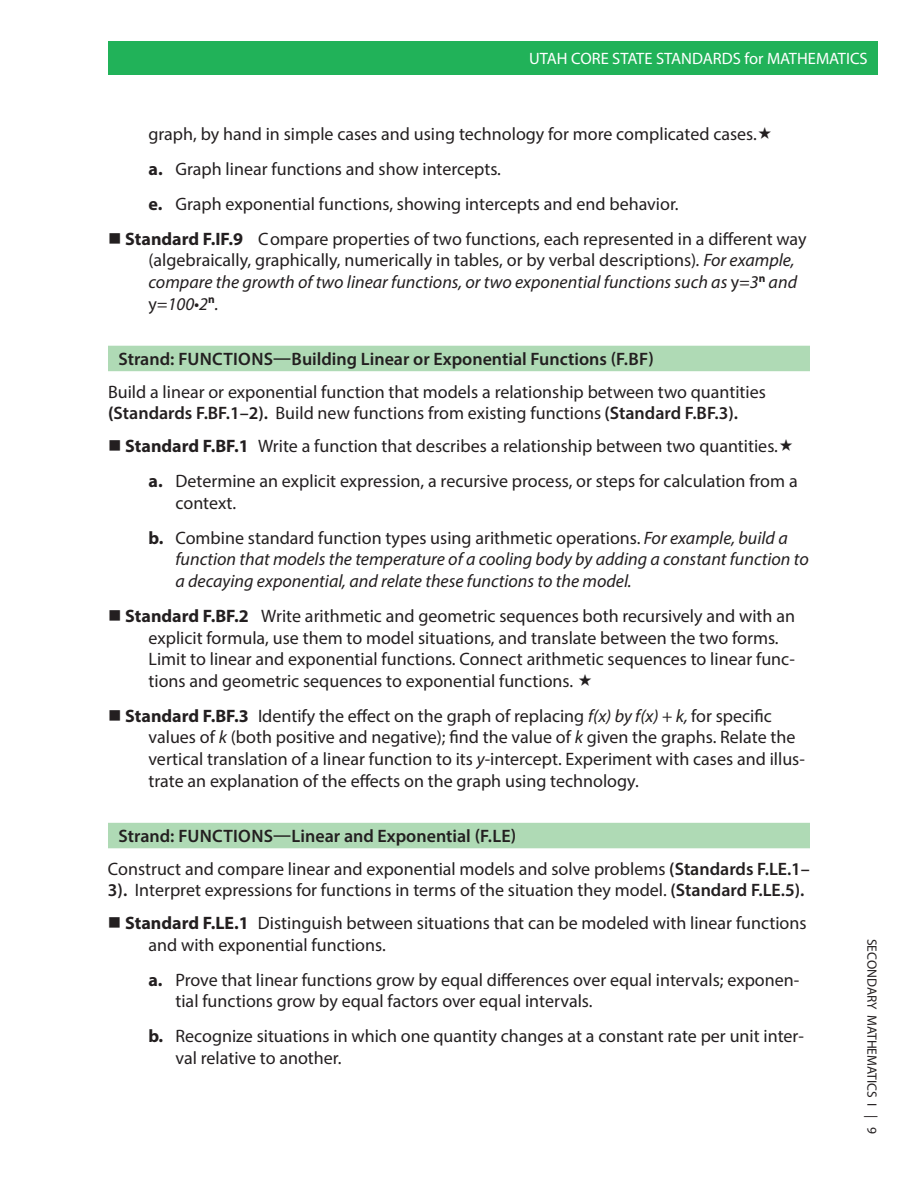
<style>
.page{position:relative;width:918px;height:1188px;background:#fff}
.page>*{position:absolute;margin:0;border:0;box-sizing:border-box;transform-origin:0 0}
.t1{font:18px/21.6px "Myriad Pro";color:#231f20}
.t2{font:italic 18px/21.6px "Myriad Pro";color:#231f20}
.t3{font:600 18px "Myriad Pro";color:#231f20}
.t4{font:16.5px "Myriad Pro";color:#fff}
.t5{font:13.5px "Myriad Pro";color:#231f20}
.s1{font-weight:700}
.s2{font-style:normal}
.s3{font-weight:600}
.s4{font-style:italic}
</style>
<div class="page">
<div style="left:108px;top:41px;width:770px;height:34px;background:#21b259"></div>
<div style="left:108px;top:346px;width:702px;height:25px;background:#afdab5"></div>
<div style="left:108px;top:823px;width:702px;height:25px;background:#afdab5"></div>
<p class="t4" style="left:529px;top:48px;width:340px">UTAH CORE STATE STANDARDS for MATHEMATICS</p>
<p class="t1" style="left:148px;top:122px;width:610px">graph, by hand in simple cases and using technology for more complicated cases.</p>
<p class="t1" style="left:148px;top:157px;width:354px"><span class="s1">a.</span> Graph linear functions and show intercepts.</p>
<p class="t1" style="left:148px;top:193px;width:532px"><span class="s1">e.</span> Graph exponential functions, showing intercepts and end behavior.</p>
<p class="t1" style="left:125px;top:228px;width:683px"><span class="s1">Standard F.IF.9</span> Compare properties of two functions, each represented in a different way</p>
<p class="t2" style="left:149px;top:249px;width:650px"><span class="s2">(algebraically, graphically, numerically in tables, or by verbal descriptions)</span>. For example, compare the growth of two linear functions, or two exponential functions such as <span class="s2">y</span>=3<sup>n</sup> and <span class="s2">y</span>=100•2<sup>n</sup>.</p>
<p class="t3" style="left:118px;top:347px;width:537px">Strand: FUNCTIONS—Building Linear or Exponential Functions (F.BF)</p>
<p class="t1" style="left:108px;top:381px;width:659px">Build a linear or exponential function that models a relationship between two quantities <span class="s1">(</span><span class="s3">Standards F.BF.1–2).</span> Build new functions from existing functions <span class="s3">(Standard F.BF.3).</span></p>
<p class="t1" style="left:149px;top:428px;width:651px;line-height:35.1px;text-indent:-23px"><span class="s1">Standard F.BF.1</span> Write a function that describes a relationship between two quantities.<br><span class="s1">a.</span> Determine an explicit expression, a recursive process, or steps for calculation from a</p>
<p class="t1" style="left:149px;top:485px;width:641px;line-height:35.1px;text-indent:27px">context.<br><span class="s1">b.</span> Combine standard function types using arithmetic operations. <span class="s4">For example, build a</span></p>
<p class="t2" style="left:176px;top:548px;width:635px">function that models the temperature of a cooling body by adding a constant function to a decaying exponential, and relate these functions to the model.</p>
<p class="t1" style="left:149px;top:605px;width:648px;text-indent:-23px"><span class="s1">Standard F.BF.2</span> Write arithmetic and geometric sequences both recursively and with an explicit formula, use them to model situations, and translate between the two forms.<br>Limit to linear and exponential functions. Connect arithmetic sequences to linear func&shy;tions and geometric sequences to exponential functions.</p>
<p class="t1" style="left:149px;top:705px;width:658px;text-indent:-23px"><span class="s1">Standard F.BF.3</span> Identify the effect on the graph of replacing <span class="s4">f(x) by f(x) + k,</span> for specific values of <span class="s4">k</span> (both positive and negative); find the value of <span class="s4">k</span> given the graphs. Relate the vertical translation of a linear function to its <span class="s4">y</span>-intercept. Experiment with cases and illus&shy;trate an explanation of the effects on the graph using technology.</p>
<p class="t1" style="left:108px;top:819px;width:703px;line-height:32.7px;text-indent:11px"><span class="s3">Strand: FUNCTIONS—Linear and Exponential (F.LE)<br></span>Construct and compare linear and exponential models and solve problems <span class="s3">(Standards F.LE.1–</span></p>
<p class="t1" style="left:108px;top:874px;width:700px;line-height:32.7px;text-align:right"><span class="s3">3).</span> Interpret expressions for functions in terms of the situation they model. <span class="s3">(Standard F.LE.5).<br></span><span class="s1">Standard F.LE.1</span> Distinguish between situations that can be modeled with linear functions</p>
<p class="t1" style="left:148px;top:927px;width:652px;line-height:35.1px">and with exponential functions.<br><span class="s1">a.</span> Prove that linear functions grow by equal differences over equal intervals; exponen-</p>
<p class="t1" style="left:148px;top:983px;width:657px;line-height:35.1px;text-indent:27px">tial functions grow by equal factors over equal intervals.<br><span class="s1">b.</span> Recognize situations in which one quantity changes at a constant rate per unit inter-</p>
<p class="t1" style="left:175px;top:1047px;width:168px">val relative to another.</p>
<p class="t5" style="left:880px;top:939px;width:196px;rotate:90deg">SECONDARY MATHEMATICS I | 9</p>
</div>
